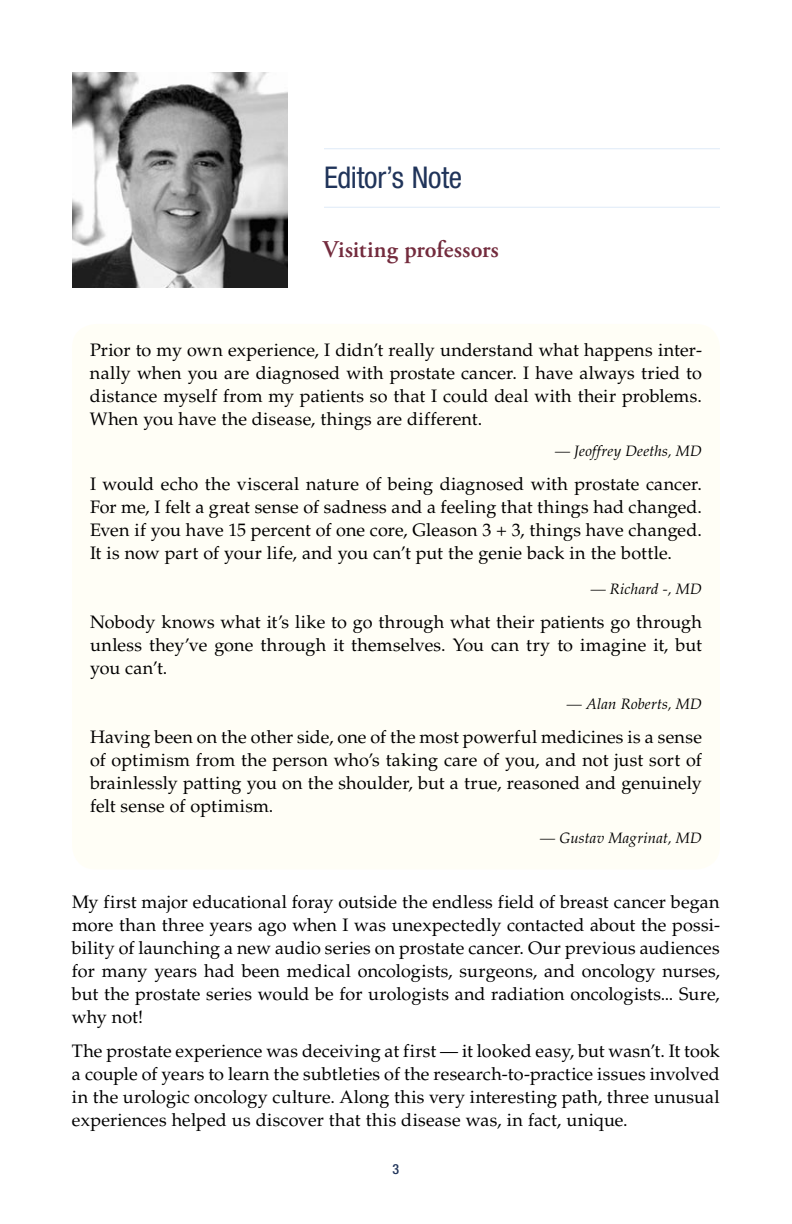
<style>
.page{position:relative;width:792px;height:1224px;background:#fff}
.page>*{position:absolute;margin:0;border:0;box-sizing:border-box;transform-origin:0 0}
.t1{font:condensed 30px "Helvetica Neue";letter-spacing:-.01em;color:#20345a}
.t2{font:600 24px "Adobe Garamond Pro";color:#732b3d}
.t3{font:18px/23px "Palatino LT Std";letter-spacing:.005em;color:#000;text-align:justify}
.t4{font:italic 15px "Palatino LT Std";letter-spacing:.015em;color:#000}
.t5{font:500 condensed 14px "Helvetica Neue";color:#20345a}
</style>
<div class="page">
<hr style="left:324px;top:207px;width:396px;height:1px;background:#dfeaf8">
<hr style="left:324px;top:148px;width:396px;height:1px;background:#dfeaf8">
<img style="left:72px;top:72px;width:216px;height:216px">
<h1 class="t1" style="left:324px;top:161px;width:140px">Editor’s Note</h1>
<h2 class="t2" style="left:323px;top:236px;width:178px">Visiting professors</h2>
<p class="t3" style="left:90px;top:339px;width:614px">Prior to my own experience, I didn’t really understand what happens inter&shy;nally when you are diagnosed with prostate cancer. I have always tried to distance myself from my patients so that I could deal with their problems.<br>When you have the disease, things are different.</p>
<p class="t4" style="left:555px;top:442px;width:148px">— Jeoffrey Deeths, MD</p>
<p class="t3" style="left:90px;top:473px;width:613px">I would echo the visceral nature of being diagnosed with prostate cancer.<br>For me, I felt a great sense of sadness and a feeling that things had changed.<br>Even if you have 15 percent of one core, Gleason 3 + 3, things have changed.<br>It is now part of your life, and you can’t put the genie back in the bottle.</p>
<p class="t4" style="left:591px;top:580px;width:113px">— Richard -, MD</p>
<p class="t3" style="left:90px;top:611px;width:613px">Nobody knows what it’s like to go through what their patients go through unless they’ve gone through it themselves. You can try to imagine it, but you can’t.</p>
<p class="t4" style="left:567px;top:695px;width:137px">— Alan Roberts, MD</p>
<p class="t3" style="left:90px;top:726px;width:614px">Having been on the other side, one of the most powerful medicines is a sense of optimism from the person who’s taking care of you, and not just sort of brainlessly patting you on the shoulder, but a true, reasoned and genuinely felt sense of optimism.</p>
<p class="t4" style="left:540px;top:829px;width:163px">— Gustav Magrinat, MD</p>
<p class="t3" style="left:72px;top:891px;width:650px">My first major educational foray outside the endless field of breast cancer began more than three years ago when I was unexpectedly contacted about the possi&shy;bility of launching a new audio series on prostate cancer. Our previous audiences for many years had been medical oncologists, surgeons, and oncology nurses, but the prostate series would be for urologists and radiation oncologists... Sure, why not!</p>
<p class="t3" style="left:72px;top:1040px;width:649px">The prostate experience was deceiving at first — it looked easy, but wasn’t. It took a couple of years to learn the subtleties of the research-to-practice issues involved in the urologic oncology culture. Along this very interesting path, three unusual experiences helped us discover that this disease was, in fact, unique.</p>
<p class="t5" style="left:393px;top:1161px;width:8px">3</p>
</div>
